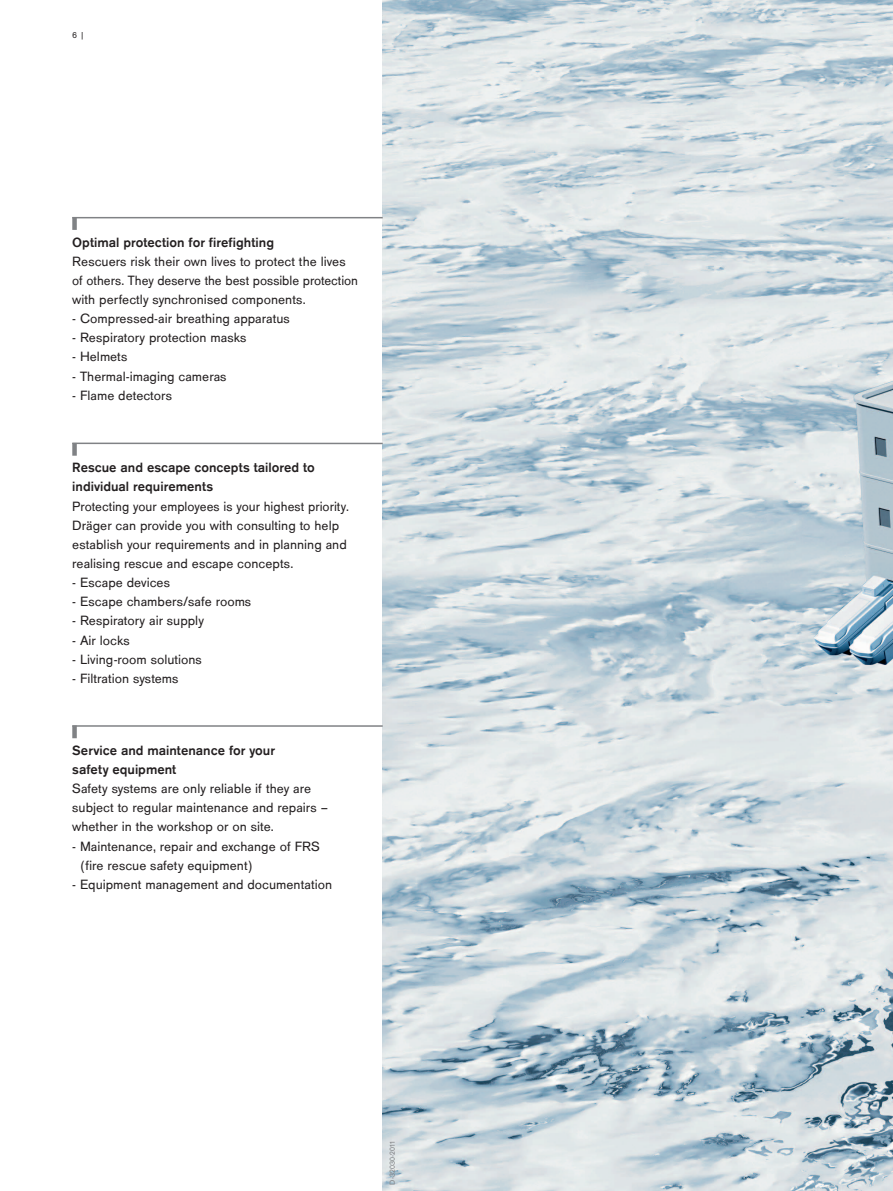
<style>
.page{position:relative;width:893px;height:1191px;background:#fff}
.page>*{position:absolute;margin:0;border:0;box-sizing:border-box;transform-origin:0 0}
.Zwischenüberschrift{font:13.8px/19.2px "Draeger San";color:#231f20}
.Zwischenüberschrift-2{font:700 13.8px/19.2px "Draeger San";color:#231f20}
.Paginierung{font:9px "Draeger San Tab";color:#231f20}
.HL{font:7.5px "Draeger San";letter-spacing:.01em;color:#808285}
</style>
<div class="page">
<img style="left:383px;top:0;width:510px;height:1191px">
<hr style="left:72px;top:217px;width:311px;height:1px;background:#808285">
<div style="left:72px;top:217px;width:5px;height:13px;background:#808285"></div>
<hr style="left:72px;top:442px;width:311px;height:2px;background:#808285">
<div style="left:72px;top:443px;width:5px;height:13px;background:#808285"></div>
<hr style="left:72px;top:725px;width:311px;height:2px;background:#808285">
<div style="left:72px;top:725px;width:5px;height:13px;background:#808285"></div>
<p class="Paginierung" style="left:72px;top:30px;width:14px">6 |</p>
<p class="Zwischenüberschrift-2" style="left:72px;top:233px;width:203px">Optimal protection for firefighting</p>
<p class="Zwischenüberschrift" style="left:72px;top:252px;width:287px">Rescuers risk their own lives to protect the lives of others. They deserve the best possible protection with perfectly synchronised components.</p>
<p class="Zwischenüberschrift" style="left:72px;top:309px;width:219px">- Compressed-air breathing apparatus</p>
<p class="Zwischenüberschrift" style="left:72px;top:328px;width:176px">- Respiratory protection masks</p>
<p class="Zwischenüberschrift" style="left:72px;top:347px;width:57px">- Helmets</p>
<p class="Zwischenüberschrift" style="left:72px;top:366px;width:156px">- Thermal-imaging cameras</p>
<p class="Zwischenüberschrift" style="left:72px;top:386px;width:101px">- Flame detectors</p>
<p class="Zwischenüberschrift-2" style="left:72px;top:458px;width:244px">Rescue and escape concepts tailored to individual requirements</p>
<p class="Zwischenüberschrift" style="left:72px;top:496px;width:278px">Protecting your employees is your highest priority.<br>Dräger can provide you with consulting to help establish your requirements and in planning and realising rescue and escape concepts.</p>
<p class="Zwischenüberschrift" style="left:72px;top:573px;width:99px">- Escape devices</p>
<p class="Zwischenüberschrift" style="left:72px;top:592px;width:181px">- Escape chambers/safe rooms</p>
<p class="Zwischenüberschrift" style="left:72px;top:611px;width:133px">- Respiratory air supply</p>
<p class="Zwischenüberschrift" style="left:72px;top:630px;width:59px">- Air locks</p>
<p class="Zwischenüberschrift" style="left:72px;top:649px;width:131px">- Living-room solutions</p>
<p class="Zwischenüberschrift" style="left:72px;top:669px;width:108px">- Filtration systems</p>
<p class="Zwischenüberschrift-2" style="left:72px;top:741px;width:204px">Service and maintenance for your safety equipment</p>
<p class="Zwischenüberschrift" style="left:72px;top:779px;width:257px">Safety systems are only reliable if they are subject to regular maintenance and repairs – whether in the workshop or on site.</p>
<p class="Zwischenüberschrift" style="left:80px;top:836px;width:241px;text-indent:-8px">- Maintenance, repair and exchange of FRS (fire rescue safety equipment)</p>
<p class="Zwischenüberschrift" style="left:72px;top:875px;width:261px">- Equipment management and documentation</p>
<p class="HL" style="left:388px;top:1184px;width:45px;rotate:-90deg">D-32030-2011</p>
</div>
